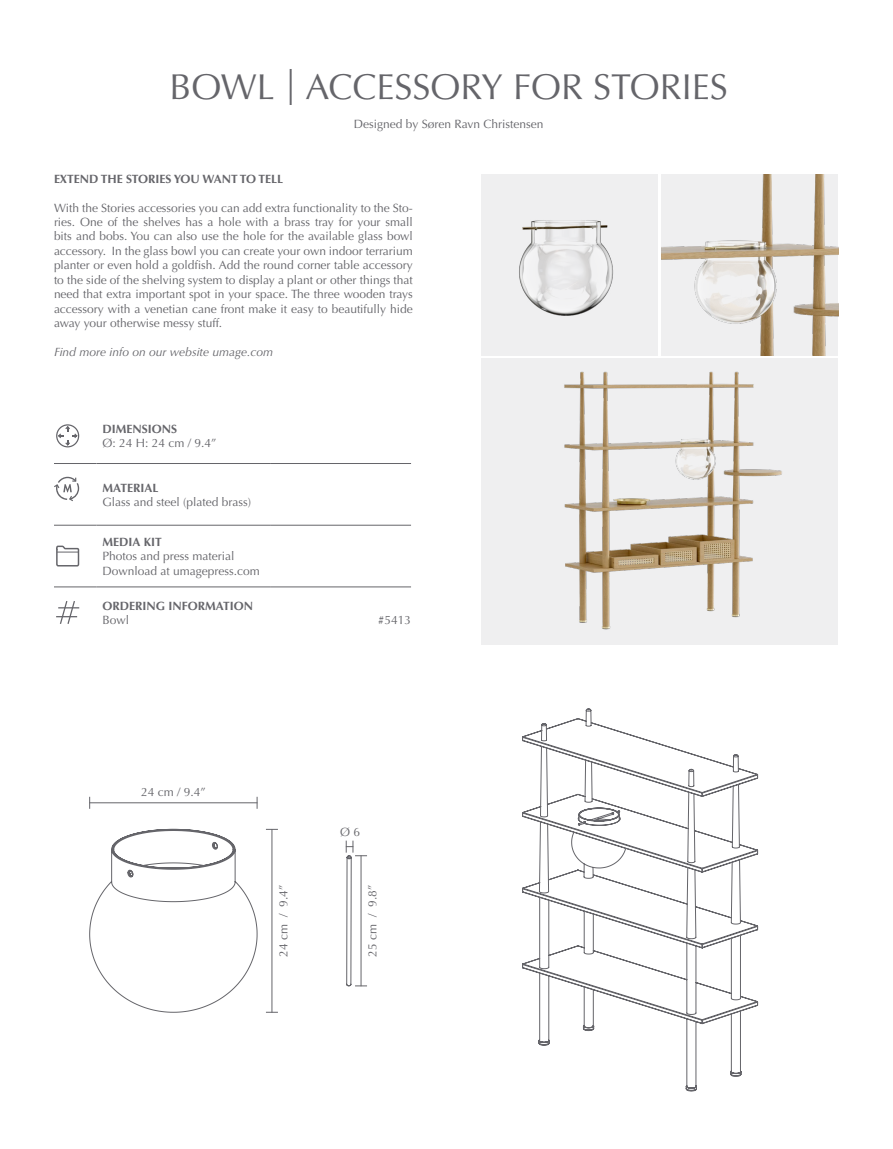
<style>
.page{position:relative;width:893px;height:1149px;background:#fff}
.page>*{position:absolute;margin:0;border:0;box-sizing:border-box;transform-origin:0 0}
.t1{font:36px "Optima LT Std";color:#65656a}
.t2{font:12px/14.4px "Optima LT Std";color:#65656a;text-align:justify}
.t3{font:700 12px "Optima LT Std";color:#65656a}
.t4{font:italic 12px "Optima LT Std";color:#65656a}
</style>
<div class="page">
<div style="left:482px;top:358px;width:356px;height:287px;background:#efeff0"></div>
<hr style="left:54px;top:463px;width:43px;height:1px;background:#65656a">
<hr style="left:97px;top:463px;width:174px;height:1px;background:#65656a">
<hr style="left:271px;top:463px;width:140px;height:1px;background:#65656a">
<hr style="left:54px;top:524px;width:43px;height:1px;background:#65656a">
<hr style="left:97px;top:524px;width:174px;height:1px;background:#65656a">
<hr style="left:271px;top:524px;width:140px;height:1px;background:#65656a">
<hr style="left:54px;top:586px;width:43px;height:1px;background:#65656a">
<hr style="left:97px;top:586px;width:174px;height:1px;background:#65656a">
<hr style="left:271px;top:586px;width:140px;height:1px;background:#65656a">
<svg style="left:56px;top:424px;width:23px;height:23px"></svg>
<svg style="left:54px;top:476px;width:25px;height:25px"></svg>
<svg style="left:56px;top:545px;width:24px;height:22px"></svg>
<svg style="left:56px;top:601px;width:23px;height:23px"></svg>
<img style="left:564px;top:371px;width:218px;height:259px">
<svg style="left:89px;top:828px;width:169px;height:184px"></svg>
<hr style="left:272px;top:828px;width:1px;height:184px;background:#65656a">
<svg style="left:266px;top:828px;width:12px;height:1px"></svg>
<svg style="left:266px;top:1011px;width:12px;height:1px"></svg>
<svg style="left:257px;top:796px;width:1px;height:12px"></svg>
<hr style="left:89px;top:802px;width:168px;height:1px;background:#65656a">
<svg style="left:89px;top:796px;width:1px;height:12px"></svg>
<svg style="left:346px;top:840px;width:21px;height:146px"></svg>
<svg style="left:522px;top:731px;width:237px;height:344px"></svg>
<svg style="left:538px;top:708px;width:203px;height:383px"></svg>
<div style="left:481px;top:174px;width:177px;height:181px;background:#efeff0"></div>
<img style="left:519px;top:220px;width:94px;height:96px">
<img style="left:661px;top:175px;width:177px;height:180px">
<h1 class="t1" style="left:170px;top:66px;width:560px">BOWL | ACCESSORY FOR STORIES</h1>
<p class="t2" style="left:354px;top:117px;width:191px">Designed by Søren Ravn Christensen</p>
<p class="t3" style="left:54px;top:172px;width:230px">EXTEND THE STORIES YOU WANT TO TELL</p>
<p class="t2" style="left:54px;top:200px;width:360px">With the Stories accessories you can add extra functionality to the Sto&shy;ries. One of the shelves has a hole with a brass tray for your small bits and bobs. You can also use the hole for the available glass bowl accessory. In the glass bowl you can create your own indoor terrarium planter or even hold a goldfish. Add the round corner table accessory to the side of the shelving system to display a plant or other things that need that extra important spot in your space. The three wooden trays accessory with a venetian cane front make it easy to beautifully hide away your otherwise messy stuff.</p>
<p class="t4" style="left:54px;top:344px;width:221px">Find more info on our website umage.com</p>
<p class="t3" style="left:103px;top:422px;width:76px">DIMENSIONS</p>
<p class="t2" style="left:103px;top:436px;width:116px">Ø: 24 H: 24 cm / 9.4”</p>
<p class="t3" style="left:103px;top:480px;width:58px">MATERIAL</p>
<p class="t2" style="left:103px;top:494px;width:150px">Glass and steel (plated brass)</p>
<p class="t3" style="left:103px;top:535px;width:61px">MEDIA KIT</p>
<p class="t2" style="left:103px;top:549px;width:159px">Photos and press material<br>Download at umagepress.com</p>
<p class="t3" style="left:103px;top:598px;width:152px">ORDERING INFORMATION</p>
<p class="t2" style="left:103px;top:612px;width:28px">Bowl</p>
<p class="t2" style="left:378px;top:612px;width:35px">#5413</p>
<p class="t2" style="left:141px;top:784px;width:66px">24 cm / 9.4”</p>
<p class="t2" style="left:340px;top:824px;width:22px">Ø 6</p>
<p class="t2" style="left:276px;top:956px;width:73px;rotate:-90deg">24 cm / 9.4”</p>
<p class="t2" style="left:365px;top:956px;width:73px;rotate:-90deg">25 cm / 9.8”</p>
</div>
